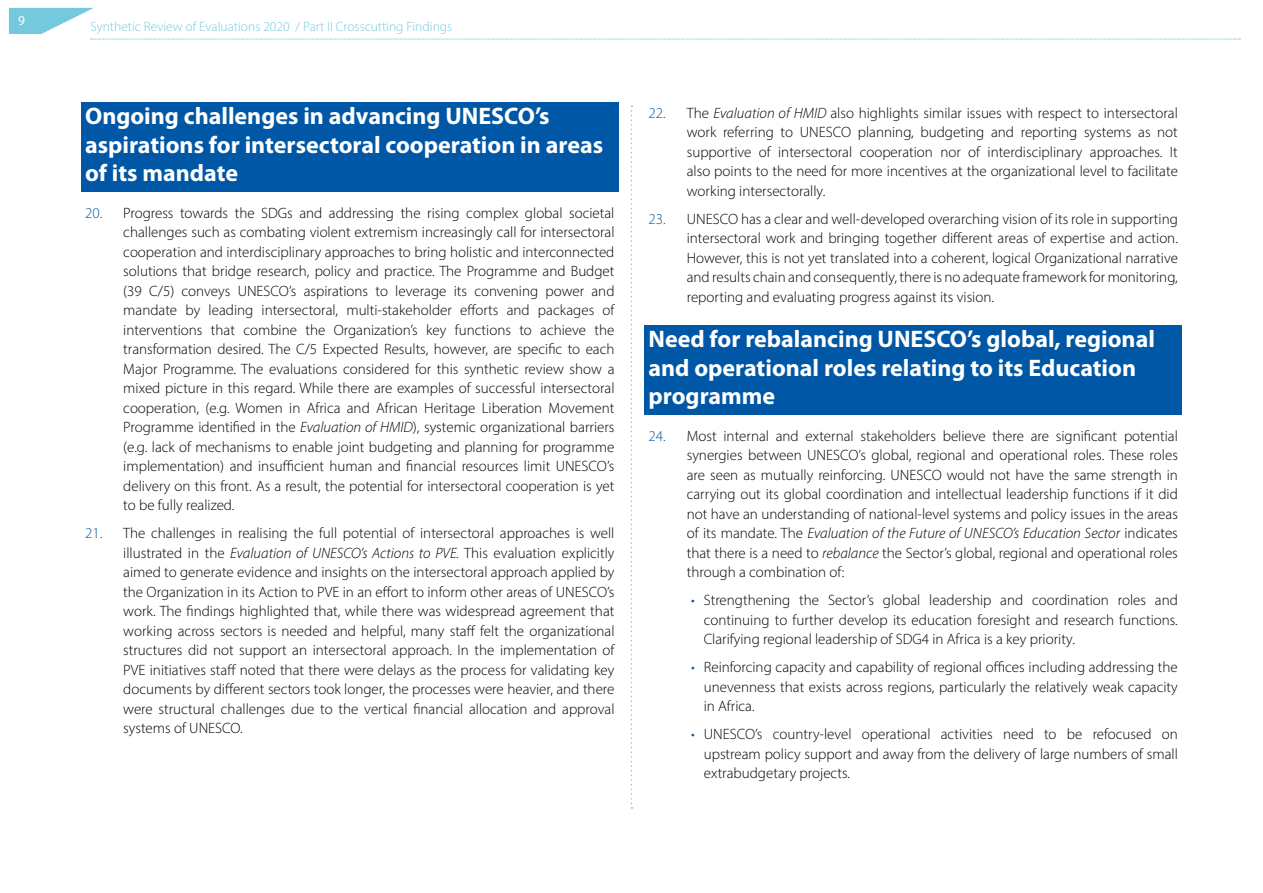
<style>
.page{position:relative;width:1263px;height:893px;background:#fff}
.page>*{position:absolute;margin:0;border:0;box-sizing:border-box;transform-origin:0 0}
.t1{font:700 24px/28.5px "Myriad Pro";color:#fff}
.t2{font:300 15px/19.5px "Myriad Pro";color:#000;text-align:justify}
.t3{font:300 13.5px "Myriad Pro";color:#75c9dc}
.t4{font:13.5px "Myriad Pro";color:#fff}
.s1{color:#0057a5}
.s2{font-style:italic}
</style>
<div class="page">
<svg style="left:631px;top:106px;width:1px;height:703px"></svg>
<svg style="left:9px;top:8px;width:1231px;height:32px"></svg>
<div style="left:81px;top:102px;width:538px;height:90px;background:#0057a5"></div>
<div style="left:644px;top:325px;width:538px;height:89px;background:#0057a5"></div>
<p class="t4" style="left:18px;top:12px;width:8px">9</p>
<p class="t3" style="left:91px;top:18px;width:363px">Synthetic Review of Evaluations 2020 / Part II Crosscutting Findings</p>
<h1 class="t1" style="left:85px;top:102px;width:520px">Ongoing challenges in advancing UNESCO’s aspirations for intersectoral cooperation in areas of its mandate</h1>
<p class="t2" style="left:123px;top:203px;width:493px;text-indent:-38px"><span class="s1">20.</span> Progress towards the SDGs and addressing the rising complex global societal challenges such as combating violent extremism increasingly call for intersectoral cooperation and interdisciplinary approaches to bring holistic and interconnected solutions that bridge research, policy and practice. The Programme and Budget (39 C/5) conveys UNESCO’s aspirations to leverage its convening power and mandate by leading intersectoral, multi-stakeholder efforts and packages of interventions that combine the Organization’s key functions to achieve the transformation desired. The C/5 Expected Results, however, are specific to each Major Programme. The evaluations considered for this synthetic review show a mixed picture in this regard. While there are examples of successful intersectoral cooperation, (e.g. Women in Africa and African Heritage Liberation Movement Programme identified in the <span class="s2">Evaluation of HMID</span>), systemic organizational barriers (e.g. lack of mechanisms to enable joint budgeting and planning for programme implementation) and insufficient human and financial resources limit UNESCO’s delivery on this front. As a result, the potential for intersectoral cooperation is yet to be fully realized.</p>
<p class="t2" style="left:123px;top:523px;width:493px;text-indent:-38px"><span class="s1">21.</span> The challenges in realising the full potential of intersectoral approaches is well illustrated in the <span class="s2">Evaluation of UNESCO’s Actions to PVE.</span> This evaluation explicitly aimed to generate evidence and insights on the intersectoral approach applied by the Organization in its Action to PVE in an effort to inform other areas of UNESCO’s work. The findings highlighted that, while there was widespread agreement that working across sectors is needed and helpful, many staff felt the organizational structures did not support an intersectoral approach. In the implementation of PVE initiatives staff noted that there were delays as the process for validating key documents by different sectors took longer, the processes were heavier, and there were structural challenges due to the vertical financial allocation and approval systems of UNESCO.</p>
<p class="t2" style="left:687px;top:103px;width:493px;text-indent:-38px"><span class="s1">22.</span> The <span class="s2">Evaluation of HMID</span> also highlights similar issues with respect to intersectoral work referring to UNESCO planning, budgeting and reporting systems as not supportive of intersectoral cooperation nor of interdisciplinary approaches. It also points to the need for more incentives at the organizational level to facilitate working intersectorally.</p>
<p class="t2" style="left:687px;top:209px;width:493px;text-indent:-38px"><span class="s1">23.</span> UNESCO has a clear and well-developed overarching vision of its role in supporting intersectoral work and bringing together different areas of expertise and action.<br>However, this is not yet translated into a coherent, logical Organizational narrative and results chain and consequently, there is no adequate framework for monitoring, reporting and evaluating progress against its vision.</p>
<h1 class="t1" style="left:648px;top:325px;width:508px">Need for rebalancing UNESCO’s global, regional and operational roles relating to its Education programme</h1>
<p class="t2" style="left:687px;top:426px;width:493px;text-indent:-38px"><span class="s1">24.</span> Most internal and external stakeholders believe there are significant potential synergies between UNESCO’s global, regional and operational roles. These roles are seen as mutually reinforcing. UNESCO would not have the same strength in carrying out its global coordination and intellectual leadership functions if it did not have an understanding of national-level systems and policy issues in the areas of its mandate. The <span class="s2">Evaluation of the Future of UNESCO’s Education Sector</span> indicates that there is a need to <span class="s2">rebalance</span> the Sector’s global, regional and operational roles through a combination of:</p>
<p class="t2" style="left:704px;top:590px;width:476px;text-indent:-13px"><span class="s1">•</span> Strengthening the Sector’s global leadership and coordination roles and continuing to further develop its education foresight and research functions.<br>Clarifying regional leadership of SDG4 in Africa is a key priority.</p>
<p class="t2" style="left:704px;top:657px;width:476px;text-indent:-13px"><span class="s1">•</span> Reinforcing capacity and capability of regional offices including addressing the unevenness that exists across regions, particularly the relatively weak capacity in Africa.</p>
<p class="t2" style="left:704px;top:724px;width:476px;text-indent:-13px"><span class="s1">•</span> UNESCO’s country-level operational activities need to be refocused on upstream policy support and away from the delivery of large numbers of small extrabudgetary projects.</p>
</div>
